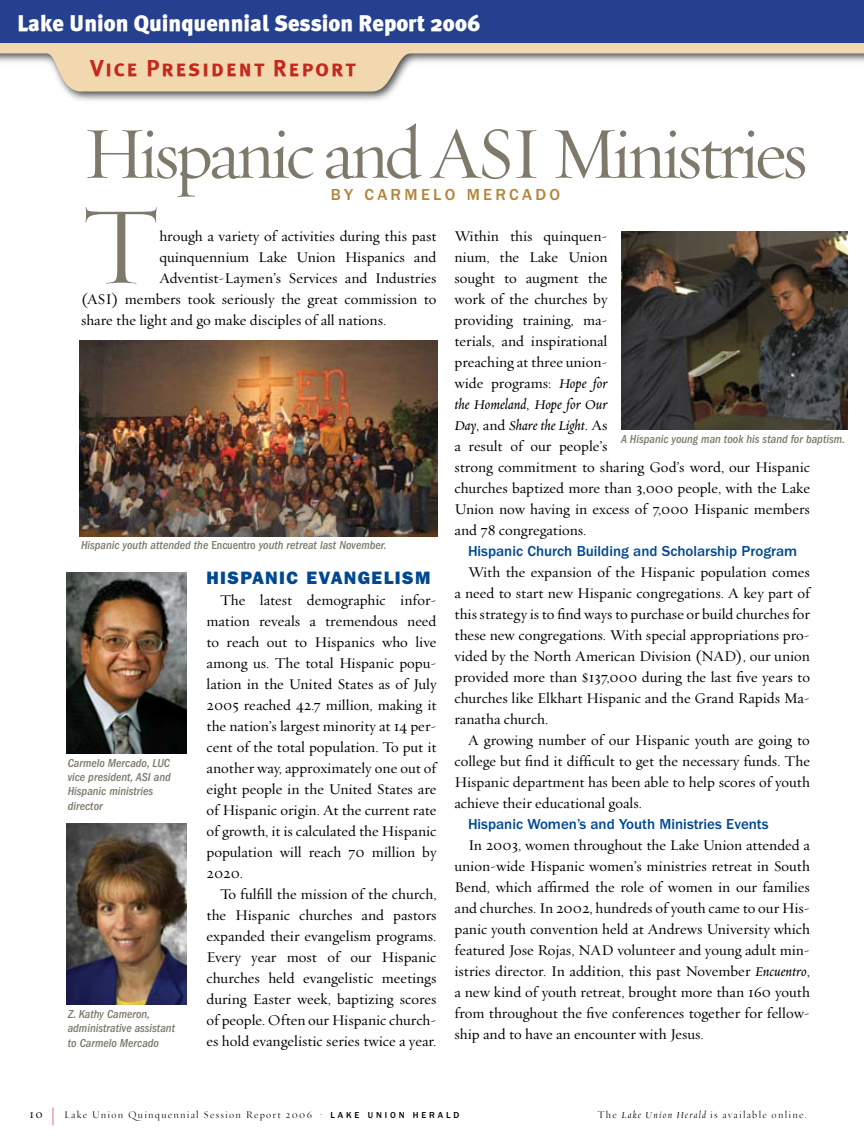
<style>
.page{position:relative;width:864px;height:1148px;background:#fff}
.page>*{position:absolute;margin:0;border:0;box-sizing:border-box;transform-origin:0 0}
.t1{font:113.7px "Requiem Fine HTF Roman";color:#7e796b}
.t2{font:74.25px "Requiem Display HTF Roman";letter-spacing:-.05em;color:#7e796b}
.t3{font:23.25px "Meta Plus Bold Caps";letter-spacing:.065em;color:#c5281c}
.t4{font:900 22.5px "Meta Plus";color:#fff}
.t5{font:800 18px "Franklin Gothic";letter-spacing:.05em;color:#004892}
.t6{font:500 16.5px "Franklin Gothic";letter-spacing:.2em;color:#b48338}
.t7{font:15px/21px "Requiem Text HTF Roman";color:#000;text-align:justify}
.t8{font:500 15px "Franklin Gothic";color:#004892}
.t9{font:15px/21px "Requiem Text HTF Italic";color:#000}
.t10{font:italic 500 condensed 12px/14.4px "Franklin Gothic";color:#7e796b}
.t11{font:10.5px "Requiem Fine HTF Roman";letter-spacing:.12em;color:#000}
.s1{font-style:normal}
.s2{font-family:"Requiem Text HTF Italic"}
.s3{font-family:"Requiem Text HTF Roman"}
.s4{font-family:"Requiem Text HTF Roman";font-size:12px}
.s5{font-family:"Franklin Gothic Book X Cmpr";font-size:18px;color:#c5281c}
.s6{font-family:"Franklin Gothic";font-weight:500;font-size:9px}
.s7{font-family:"Requiem Fine HTF Italic"}
</style>
<div class="page">
<div style="left:0;top:30px;width:864px;height:75px;background:#000;opacity:.75"></div>
<svg style="left:0;top:43px;width:864px;height:48px;fill:#f2d8af"></svg>
<div style="left:0;top:0;width:864px;height:43px;background:#24408f"></div>
<img style="left:66px;top:572px;width:120px;height:181px">
<img style="left:66px;top:824px;width:120px;height:180px">
<img style="left:80px;top:340px;width:358px;height:197px">
<img style="left:621px;top:231px;width:227px;height:198px">
<h3 class="t4" style="left:17px;top:10px;width:464px">Lake Union Quinquennial Session Report 2006</h3>
<h3 class="t3" style="left:90px;top:54px;width:267px">Vice President Report</h3>
<h2 class="t2" style="left:83px;top:110px;width:726px">Hispanic and ASI Ministries</h2>
<p class="t6" style="left:331px;top:186px;width:231px">by Carm el o Mercado</p>
<h1 class="t1" style="left:81px;top:180px;width:80px">T</h1>
<p class="t7" style="left:159px;top:226px;width:279px">hrough a variety of activities during this past</p>
<p class="t7" style="left:159px;top:247px;width:279px">quinquennium Lake Union Hispanics and</p>
<p class="t7" style="left:159px;top:268px;width:279px">Adventist-Laymen’s Services and Industries</p>
<p class="t7" style="left:81px;top:289px;width:357px">(ASI) members took seriously the great commission to</p>
<p class="t7" style="left:81px;top:310px;width:307px">share the light and go make disciples of all nations.</p>
<p class="t10" style="left:81px;top:538px;width:307px">Hispanic youth attended the <span class="s1">Encuentro</span> youth retreat last November.</p>
<p class="t10" style="left:68px;top:755px;width:105px">Carmelo Mercado, LUC vice president, ASI and<br>Hispanic ministries director</p>
<p class="t10" style="left:68px;top:1006px;width:109px">Z. Kathy Cameron, administrative assistant to Carmelo Mercado</p>
<p class="t5" style="left:207px;top:567px;width:58px">HISPANIC</p>
<p class="t5" style="left:306px;top:567px;width:39px">EVANG</p>
<p class="t5" style="left:372px;top:567px;width:61px">ELISM</p>
<p class="t7" style="left:206px;top:590px;width:232px;text-indent:14px">The latest demographic infor&shy;mation reveals a tremendous need to reach out to Hispanics who live among us. The total Hispanic popu&shy;lation in the United States as of July 2005 reached 42.7 million, making it the nation’s largest minority at 14 per&shy;cent of the total population. To put it another way, approximately one out of eight people in the United States are of Hispanic origin. At the current rate of growth, it is calculated the Hispanic population will reach 70 million by 2020.</p>
<p class="t7" style="left:206px;top:884px;width:232px;text-indent:14px">To fulfill the mission of the church, the Hispanic churches and pastors expanded their evangelism programs.<br>Every year most of our Hispanic churches held evangelistic meetings during Easter week, baptizing scores of people. Often our Hispanic church&shy;es hold evangelistic series twice a year.</p>
<p class="t7" style="left:454px;top:226px;width:155px">Within this quinquen&shy;nium, the Lake Union sought to augment the work of the churches by providing training, ma&shy;terials, and inspirational preaching at three union&shy;wide programs: <span class="s2">Hope for</span></p>
<p class="t9" style="left:454px;top:395px;width:155px">the Homeland<span class="s3">,</span> Hope for Our<br>Day<span class="s3">, and</span> Share the Light<span class="s3">. As</span></p>
<p class="t7" style="left:454px;top:436px;width:357px;text-align:left">a result of our people’s<br>strong commitment to sharing God’s word, our Hispanic churches baptized more than 3,000 people, with the Lake Union now having in excess of 7,000 Hispanic members and 78 congregations.</p>
<p class="t8" style="left:468px;top:542px;width:331px">Hispanic Church Building and Scholarship Program</p>
<p class="t7" style="left:454px;top:562px;width:357px;text-indent:14px">With the expansion of the Hispanic population comes a need to start new Hispanic congregations. A key part of this strategy is to find ways to purchase or build churches for these new congregations. With special appropriations pro&shy;vided by the North American Division (NAD), our union provided more than $137,000 during the last five years to churches like Elkhart Hispanic and the Grand Rapids Ma&shy;ranatha church.</p>
<p class="t7" style="left:454px;top:730px;width:357px;text-indent:14px">A growing number of our Hispanic youth are going to college but find it difficult to get the necessary funds. The Hispanic department has been able to help scores of youth achieve their educational goals.</p>
<p class="t8" style="left:468px;top:815px;width:302px">Hispanic Women’s and Youth Ministries Events</p>
<p class="t7" style="left:454px;top:835px;width:357px;text-indent:14px">In 2003, women throughout the Lake Union attended a union-wide Hispanic women’s ministries retreat in South Bend, which affirmed the role of women in our families and churches. In 2002, hundreds of youth came to our His&shy;panic youth convention held at Andrews University which featured Jose Rojas, NAD volunteer and young adult min&shy;istries director. In addition, this past November <span class="s2">Encuentro</span>, a new kind of youth retreat, brought more than 160 youth from throughout the five conferences together for fellow&shy;ship and to have an encounter with Jesus.</p>
<p class="t10" style="left:621px;top:431px;width:226px">A Hispanic young man took his stand for baptism.</p>
<p class="t11" style="left:30px;top:1108px;width:431px"><span class="s4">10</span> <span class="s5">|</span> Lake Union Quinquennial Session Report 2006 • <span class="s6">L a k e U n i o n H e r a l d</span></p>
<p class="t11" style="left:597px;top:1108px;width:211px">The <span class="s7">Lake Union Herald</span> is available online.</p>
</div>
